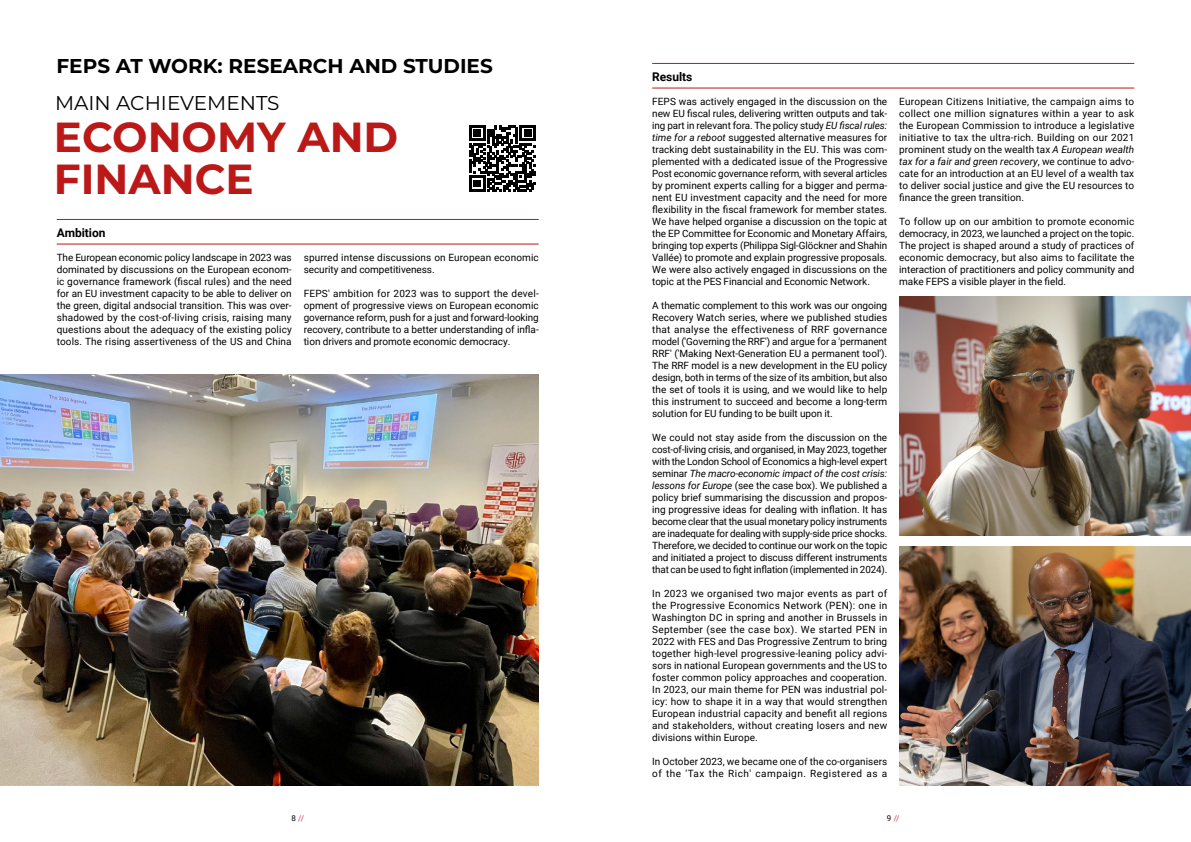
<style>
.page{position:relative;width:1191px;height:842px;background:#fff}
.page>*{position:absolute;margin:0;border:0;box-sizing:border-box;transform-origin:0 0}
.Titre{font:700 42px/42px "Montserrat";color:#bb1818}
.Titre-2{font:700 20px "Montserrat";color:#000}
.Titre-3{font:20px "Montserrat";color:#000}
.Sous_titre_Roboto{font:700 12px "Roboto";letter-spacing:-.005em;color:#000}
.Texte{font:10px/12px "Roboto";letter-spacing:.005em;color:#000;text-align:justify}
.t1{font:8px "Roboto";color:#e73137}
.s1{font-style:italic}
.s2{color:#000}
</style>
<div class="page">
<hr style="left:57px;top:219px;width:482px;height:1px;background:#bb1818">
<hr style="left:57px;top:244px;width:482px;height:1px;background:#bb1818">
<hr style="left:652px;top:63px;width:482px;height:1px;background:#bb1818">
<hr style="left:652px;top:88px;width:482px;height:1px;background:#bb1818">
<img style="left:0;top:374px;width:539px;height:411px">
<img style="left:899px;top:297px;width:292px;height:238px">
<img style="left:899px;top:547px;width:292px;height:238px">
<svg style="left:469px;top:125px;width:67px;height:67px"></svg>
<p class="Titre-2" style="left:56px;top:52px;width:438px">FEPS AT WORK: RESEARCH AND STUDIES</p>
<p class="Titre-3" style="left:55px;top:89px;width:226px">MAIN ACHIEVEMENTS</p>
<p class="Titre" style="left:54px;top:114px;width:346px">ECONOMY AND<br>FINANCE</p>
<p class="Sous_titre_Roboto" style="left:57px;top:224px;width:50px">Ambition</p>
<p class="Texte" style="left:57px;top:251px;width:236px">The European economic policy landscape in 2023 was dominated by discussions on the European econom&shy;ic governance framework (fiscal rules) and the need for an EU investment capacity to be able to deliver on the green, digital andsocial transition. This was over&shy;shadowed by the cost-of-living crisis, raising many questions about the adequacy of the existing policy tools. The rising assertiveness of the US and China</p>
<p class="Texte" style="left:304px;top:251px;width:236px">spurred intense discussions on European economic security and competitiveness.</p>
<p class="Texte" style="left:304px;top:287px;width:236px">FEPS' ambition for 2023 was to support the devel&shy;opment of progressive views on European economic governance reform, push for a just and forward-looking recovery, contribute to a better understanding of infla&shy;tion drivers and promote economic democracy.</p>
<p class="Sous_titre_Roboto" style="left:652px;top:68px;width:42px">Results</p>
<p class="Texte" style="left:652px;top:95px;width:237px">FEPS was actively engaged in the discussion on the new EU fiscal rules, delivering written outputs and tak&shy;ing part in relevant fora. The policy study <span class="s1">EU fiscal rules: time for a reboot</span> suggested alternative measures for tracking debt sustainability in the EU. This was com&shy;plemented with a dedicated issue of the Progressive Post economic governance reform, with several articles by prominent experts calling for a bigger and perma&shy;nent EU investment capacity and the need for more flexibility in the fiscal framework for member states.<br>We have helped organise a discussion on the topic at the EP Committee for Economic and Monetary Affairs, bringing top experts (Philippa Sigl-Glöckner and Shahin Vallée) to promote and explain progressive proposals.<br>We were also actively engaged in discussions on the topic at the PES Financial and Economic Network.</p>
<p class="Texte" style="left:652px;top:299px;width:237px">A thematic complement to this work was our ongoing Recovery Watch series, where we published studies that analyse the effectiveness of RRF governance model ('Governing the RRF') and argue for a 'permanent RRF' ('Making Next-Generation EU a permanent tool').<br>The RRF model is a new development in the EU policy design, both in terms of the size of its ambition, but also the set of tools it is using, and we would like to help this instrument to succeed and become a long-term solution for EU funding to be built upon it.</p>
<p class="Texte" style="left:652px;top:431px;width:237px">We could not stay aside from the discussion on the cost-of-living crisis, and organised, in May 2023, together with the London School of Economics a high-level expert seminar <span class="s1">The macro-economic impact of the cost crisis: lessons for Europe</span> (see the case box). We published a policy brief summarising the discussion and propos&shy;ing progressive ideas for dealing with inflation. It has become clear that the usual monetary policy instruments are inadequate for dealing with supply-side price shocks.<br>Therefore, we decided to continue our work on the topic and initiated a project to discuss different instruments that can be used to fight inflation (implemented in 2024).</p>
<p class="Texte" style="left:652px;top:587px;width:237px">In 2023 we organised two major events as part of the Progressive Economics Network (PEN): one in Washington DC in spring and another in Brussels in September (see the case box). We started PEN in 2022 with FES and Das Progressive Zentrum to bring together high-level progressive-leaning policy advi&shy;sors in national European governments and the US to foster common policy approaches and cooperation.<br>In 2023, our main theme for PEN was industrial pol&shy;icy: how to shape it in a way that would strengthen European industrial capacity and benefit all regions and stakeholders, without creating losers and new divisions within Europe.</p>
<p class="Texte" style="left:652px;top:755px;width:237px">In October 2023, we became one of the co-organisers of the 'Tax the Rich' campaign. Registered as a</p>
<p class="Texte" style="left:899px;top:95px;width:236px">European Citizens Initiative, the campaign aims to collect one million signatures within a year to ask the European Commission to introduce a legislative initiative to tax the ultra-rich. Building on our 2021 prominent study on the wealth tax <span class="s1">A European wealth tax for a fair and green recovery</span>, we continue to advo&shy;cate for an introduction at an EU level of a wealth tax to deliver social justice and give the EU resources to finance the green transition.</p>
<p class="Texte" style="left:899px;top:215px;width:236px">To follow up on our ambition to promote economic democracy, in 2023, we launched a project on the topic.<br>The project is shaped around a study of practices of economic democracy, but also aims to facilitate the interaction of practitioners and policy community and make FEPS a visible player in the field.</p>
<p class="t1" style="left:291px;top:813px;width:14px"><span class="s2">8</span> //</p>
<p class="t1" style="left:887px;top:813px;width:14px"><span class="s2">9</span> //</p>
</div>
